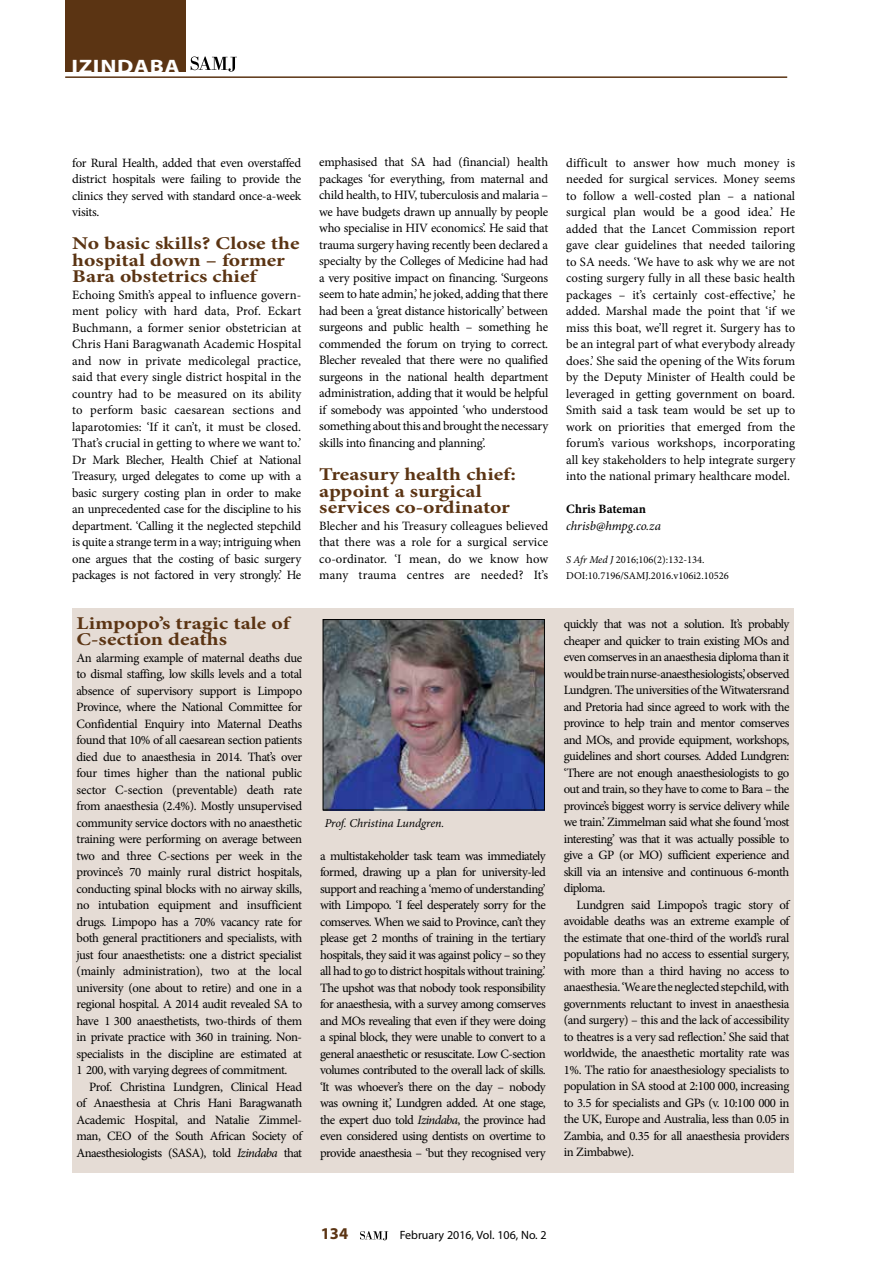
<style>
.page{position:relative;width:893px;height:1263px;background:#fff}
.page>*{position:absolute;margin:0;border:0;box-sizing:border-box;transform-origin:0 0}
.t1{font:700 19.5px "Myriad Pro";letter-spacing:.03em;color:#fff;scale:1.2 1}
.t2{font:700 18px/16.5px "Minion Pro";color:#5b3413;scale:1.2 1}
.t3{font:700 16.5px "Myriad Pro";color:#5b3413}
.t4{font:12.75px/16.5px "Minion Pro";letter-spacing:-.03em;color:#000;text-align:justify}
.t5{font:italic 12.75px "Minion Pro";letter-spacing:-.005em;color:#000}
.t6{font:700 12.75px "Minion Pro";color:#000}
.t7{font:12px "Myriad Pro";color:#000}
.t8{font:italic 12px "Minion Pro";letter-spacing:-.01em;color:#000}
.t9{font:10.5px/16.5px "Minion Pro";color:#000}
.s1{font-style:italic}
</style>
<div class="page">
<hr style="left:65px;top:76px;width:722px;height:2px;background:#5b3413">
<div style="left:65px;top:0;width:121px;height:72px;background:#5b3413"></div>
<svg style="left:191px;top:57px;width:46px;height:15px"></svg>
<svg style="left:360px;top:1231px;width:28px;height:9px"></svg>
<div style="left:72px;top:608px;width:722px;height:565px;background:#e5dcd5"></div>
<img style="left:325px;top:621px;width:218px;height:187px">
<div style="left:323px;top:619px;width:222px;height:191px;border:1px solid #000"></div>
<h1 class="t1" style="left:71px;top:54px;width:92px">IZINDABA</h1>
<p class="t4" style="left:72px;top:154px;width:230px">for Rural Health, added that even overstaffed district hospitals were failing to provide the clinics they served with standard once-a-week visits.</p>
<h2 class="t2" style="left:72px;top:235px;width:191px">No basic skills? Close the hospital down – former<br>Bara obstetrics chief</h2>
<p class="t4" style="left:72px;top:286px;width:230px">Echoing Smith’s appeal to influence govern&shy;ment policy with hard data, Prof. Eckart Buchmann, a former senior obstetrician at Chris Hani Baragwanath Academic Hospital and now in private medicolegal practice, said that every single district hospital in the country had to be measured on its ability to perform basic caesarean sections and laparotomies: ‘If it can’t, it must be closed.<br>That’s crucial in getting to where we want to.’ Dr Mark Blecher, Health Chief at National Treasury, urged delegates to come up with a basic surgery costing plan in order to make an unprecedented case for the discipline to his department. ‘Calling it the neglected stepchild is quite a strange term in a way; intriguing when one argues that the costing of basic surgery packages is not factored in very strongly.’ He</p>
<h2 class="t2" style="left:77px;top:614px;width:179px">Limpopo’s tragic tale of<br>C-section deaths</h2>
<p class="t4" style="left:77px;top:649px;width:227px">An alarming example of maternal deaths due to dismal staffing, low skills levels and a total absence of supervisory support is Limpopo Province, where the National Committee for Confidential Enquiry into Maternal Deaths found that 10% of all caesarean section patients died due to anaesthesia in 2014. That’s over four times higher than the national public sector C-section (preventable) death rate from anaesthesia (2.4%). Mostly unsupervised community service doctors with no anaesthetic training were performing on average between two and three C-sections per week in the province’s 70 mainly rural district hospitals, conducting spinal blocks with no airway skills, no intubation equipment and insufficient drugs. Limpopo has a 70% vacancy rate for both general practitioners and specialists, with just four anaesthetists: one a district specialist (mainly administration), two at the local university (one about to retire) and one in a regional hospital. A 2014 audit revealed SA to have 1 300 anaesthetists, two-thirds of them in private practice with 360 in training. Non&shy;specialists in the discipline are estimated at 1 200, with varying degrees of commitment.</p>
<p class="t4" style="left:77px;top:1078px;width:227px;text-indent:13px">Prof. Christina Lundgren, Clinical Head of Anaesthesia at Chris Hani Baragwanath Academic Hospital, and Natalie Zimmel&shy;man, CEO of the South African Society of Anaesthesiologists (SASA), told <span class="s1">Izindaba</span> that</p>
<p class="t4" style="left:319px;top:154px;width:230px">emphasised that SA had (financial) health packages ‘for everything, from maternal and child health, to HIV, tuberculosis and malaria – we have budgets drawn up annually by people who specialise in HIV economics’. He said that trauma surgery having recently been declared a specialty by the Colleges of Medicine had had a very positive impact on financing. ‘Surgeons seem to hate admin,’ he joked, adding that there had been a ‘great distance historically’ between surgeons and public health – something he commended the forum on trying to correct.<br>Blecher revealed that there were no qualified surgeons in the national health department administration, adding that it would be helpful if somebody was appointed ‘who understood something about this and brought the necessary skills into financing and planning’.</p>
<h2 class="t2" style="left:319px;top:466px;width:165px">Treasury health chief: appoint a surgical services co-ordinator</h2>
<p class="t4" style="left:319px;top:517px;width:230px">Blecher and his Treasury colleagues believed that there was a role for a surgical service co-ordinator. ‘I mean, do we know how many trauma centres are needed? It’s</p>
<p class="t8" style="left:325px;top:815px;width:121px">Prof. Christina Lundgren.</p>
<p class="t4" style="left:320px;top:847px;width:227px">a multistakeholder task team was immediately formed, drawing up a plan for university-led support and reaching a ‘memo of understanding’ with Limpopo. ‘I feel desperately sorry for the comserves. When we said to Province, can’t they please get 2 months of training in the tertiary hospitals, they said it was against policy – so they all had to go to district hospitals without training.’ The upshot was that nobody took responsibility for anaesthesia, with a survey among comserves and MOs revealing that even if they were doing a spinal block, they were unable to convert to a general anaesthetic or resuscitate. Low C-section volumes contributed to the overall lack of skills. ‘It was whoever’s there on the day – nobody was owning it,’ Lundgren added. At one stage, the expert duo told <span class="s1">Izindaba</span>, the province had even considered using dentists on overtime to provide anaesthesia – ‘but they recognised very</p>
<p class="t4" style="left:566px;top:154px;width:230px">difficult to answer how much money is needed for surgical services. Money seems to follow a well-costed plan – a national surgical plan would be a good idea.’ He added that the Lancet Commission report gave clear guidelines that needed tailoring to SA needs. ‘We have to ask why we are not costing surgery fully in all these basic health packages – it’s certainly cost-effective,’ he added. Marshal made the point that ‘if we miss this boat, we’ll regret it. Surgery has to be an integral part of what everybody already does.’ She said the opening of the Wits forum by the Deputy Minister of Health could be leveraged in getting government on board.<br>Smith said a task team would be set up to work on priorities that emerged from the forum’s various workshops, incorporating all key stakeholders to help integrate surgery into the national primary healthcare model.</p>
<p class="t6" style="left:566px;top:500px;width:81px">Chris Bateman</p>
<p class="t5" style="left:566px;top:517px;width:96px">chrisb@hmpg.co.za</p>
<p class="t9" style="left:566px;top:551px;width:164px"><span class="s1">S Afr Med J</span> 2016;106(2):132-134.<br>DOI:10.7196/SAMJ.2016.v106i2.10526</p>
<p class="t4" style="left:564px;top:616px;width:227px">quickly that was not a solution. It’s probably cheaper and quicker to train existing MOs and even comserves in an anaesthesia diploma than it would be train nurse-anaesthesiologists,’ observed Lundgren. The universities of the Witwatersrand and Pretoria had since agreed to work with the province to help train and mentor comserves and MOs, and provide equipment, workshops, guidelines and short courses. Added Lundgren: ‘There are not enough anaesthesiologists to go out and train, so they have to come to Bara – the province’s biggest worry is service delivery while we train.’ Zimmelman said what she found ‘most interesting’ was that it was actually possible to give a GP (or MO) sufficient experience and skill via an intensive and continuous 6-month diploma.</p>
<p class="t4" style="left:564px;top:897px;width:227px;text-indent:13px">Lundgren said Limpopo’s tragic story of avoidable deaths was an extreme example of the estimate that one-third of the world’s rural populations had no access to essential surgery, with more than a third having no access to anaesthesia. ‘We are the neglected stepchild, with governments reluctant to invest in anaesthesia (and surgery) – this and the lack of accessibility to theatres is a very sad reflection.’ She said that worldwide, the anaesthetic mortality rate was 1%. The ratio for anaesthesiology specialists to population in SA stood at 2:100 000, increasing to 3.5 for specialists and GPs (v. 10:100 000 in the UK, Europe and Australia, less than 0.05 in Zambia, and 0.35 for all anaesthesia providers in Zimbabwe).</p>
<p class="t3" style="left:321px;top:1223px;width:29px">134</p>
<p class="t7" style="left:400px;top:1228px;width:149px">February 2016, Vol. 106, No. 2</p>
</div>
